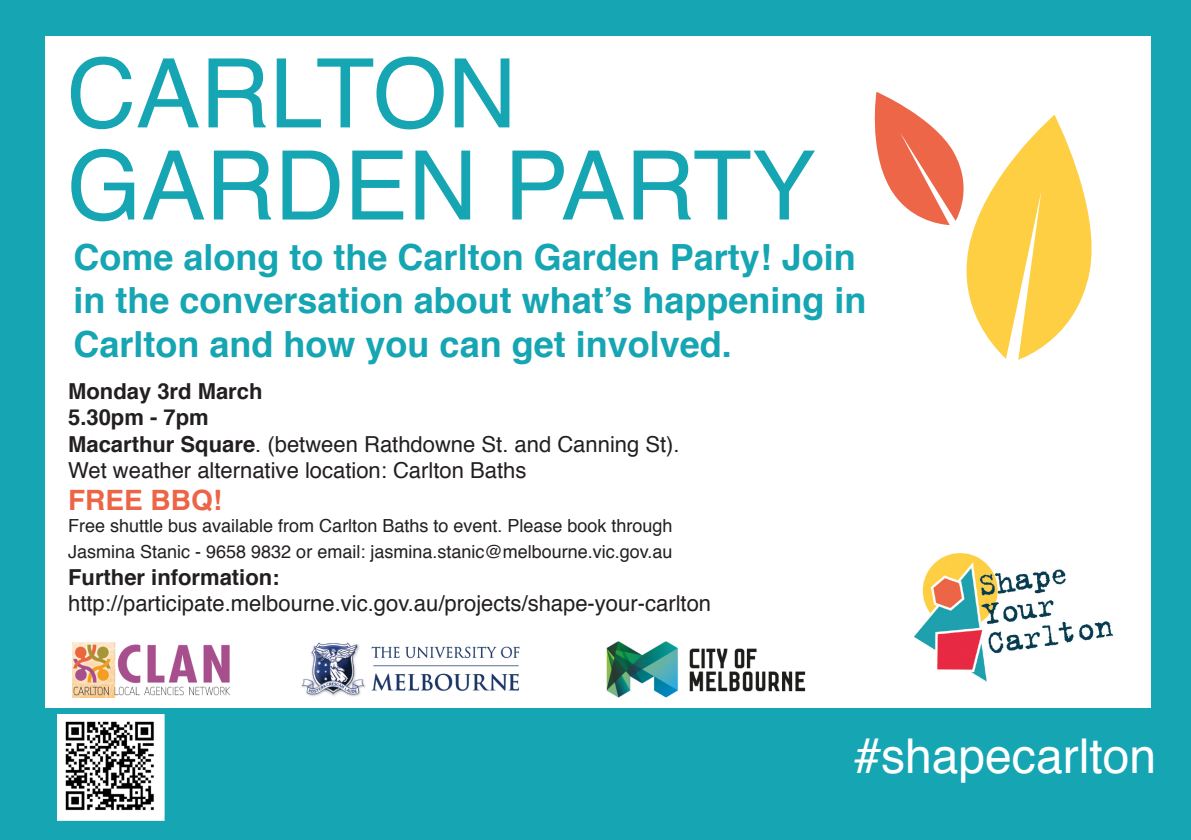
<style>
.page{position:relative;width:1191px;height:840px;background:#fff}
.page>*{position:absolute;margin:0;border:0;box-sizing:border-box;transform-origin:0 0}
.t1{font:96px/92px "Helvetica";color:#16a5b3}
.t2{font:48px "Helvetica";color:#fff}
.t3{font:700 36px/43.2px "Helvetica";color:#16a5b3}
.t4{font:700 28px "Helvetica";color:#ec6547}
.Paragraph_Style_1{font:22px/26.4px "Helvetica";color:#231f20}
.t5{font:700 22px "Helvetica";color:#231f20}
.t6{font:18px/26.4px "Helvetica";color:#231f20}
.s1{font-weight:700}
</style>
<div class="page">
<div style="left:0;top:0;width:1191px;height:839px;background:#16a5b3"></div>
<div style="left:45px;top:36px;width:1106px;height:671px;background:#fff"></div>
<img style="left:57px;top:714px;width:108px;height:107px">
<img style="left:914px;top:553px;width:200px;height:129px">
<svg style="left:874px;top:92px;width:218px;height:268px"></svg>
<img style="left:72px;top:641px;width:733px;height:56px">
<p class="t1" style="left:67px;top:50px;width:750px">CARLTON<br>GARDEN PARTY</p>
<p class="t3" style="left:73px;top:236px;width:794px">Come along to the Carlton Garden Party! Join in the conversation about what’s happening in<br>Carlton and how you can get involved.</p>
<p class="t5" style="left:68px;top:373px;width:196px">Monday 3rd March</p>
<p class="Paragraph_Style_1" style="left:68px;top:404px;width:613px"><span class="s1">5.30pm - 7pm<br>Macarthur Square</span>. (between Rathdowne St. and Canning St).</p>
<p class="Paragraph_Style_1" style="left:68px;top:457px;width:460px">Wet weather alternative location: Carlton Baths</p>
<p class="t4" style="left:68px;top:477px;width:156px">FREE BBQ!</p>
<p class="t6" style="left:68px;top:512px;width:606px">Free shuttle bus available from Carlton Baths to event. Please book through<br>Jasmina Stanic - 9658 9832 or email: jasmina.stanic@melbourne.vic.gov.au</p>
<p class="t5" style="left:68px;top:559px;width:213px">Further information:</p>
<p class="Paragraph_Style_1" style="left:68px;top:590px;width:644px">http://participate.melbourne.vic.gov.au/projects/shape-your-carlton</p>
<p class="t2" style="left:854px;top:718px;width:303px">#shapecarlton</p>
</div>
